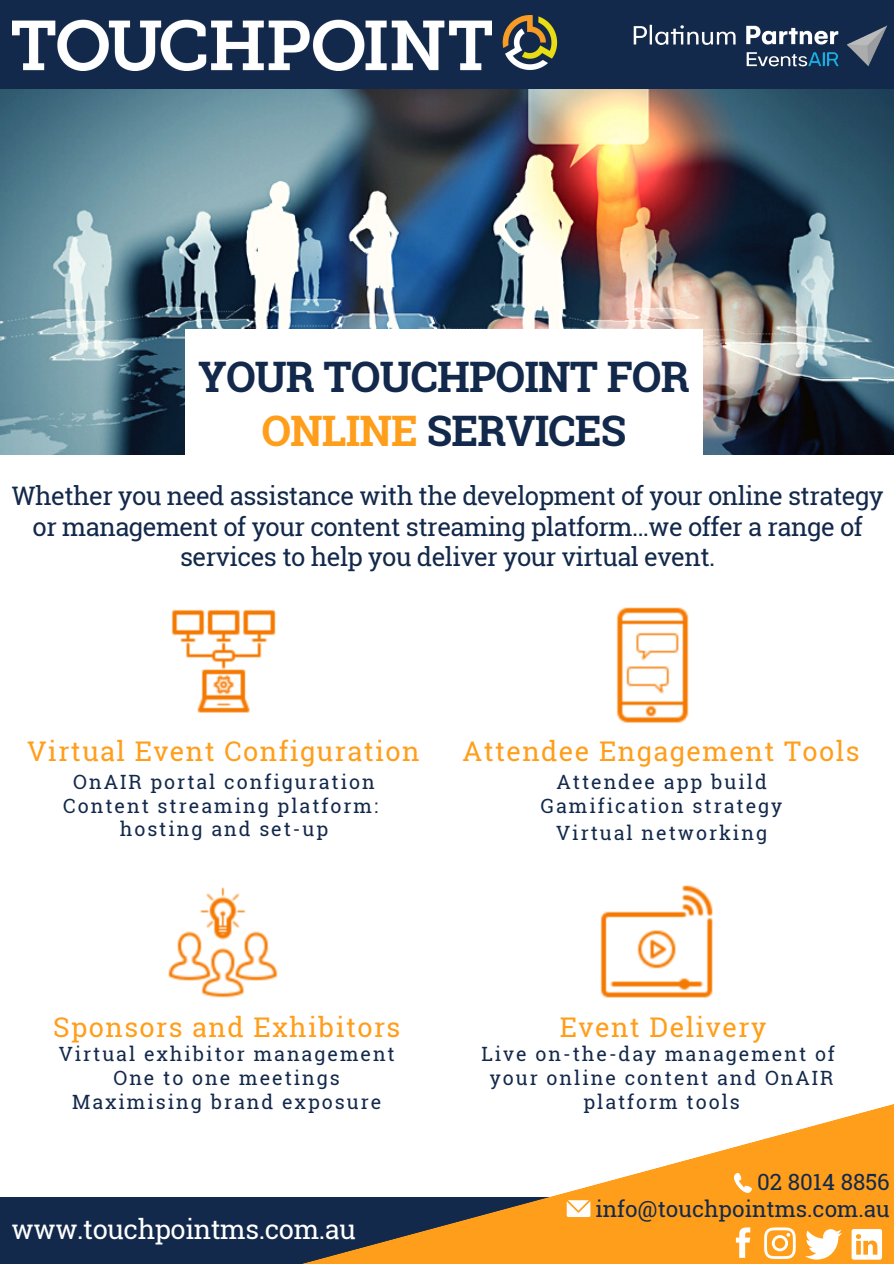
<style>
.page{position:relative;width:894px;height:1264px;background:#fff}
.page>*{position:absolute;margin:0;border:0;box-sizing:border-box;transform-origin:0 0}
.t1{font:700 42px/53.6px "Roboto Slab";letter-spacing:-.02em;color:#13294b;text-align:center}
.t2{font:27.15px "Roboto Slab";letter-spacing:.055em;color:#ff9e1b}
.t3{font:27px "Roboto Slab";letter-spacing:-.015em;color:#fff}
.t4{font:25.5px/30.5px "Roboto Slab";letter-spacing:-.02em;color:#13294b;text-align:center}
.t5{font:22.35px/26.4px "Roboto Slab";color:#13294b;text-align:right}
.t6{font:19.65px/23.7px "Roboto Slab";letter-spacing:.1em;color:#13294b;text-align:center}
.s1{color:#ff9e1b}
</style>
<div class="page">
<img style="left:0;top:89px;width:893px;height:366px">
<img style="left:185px;top:329px;width:517px;height:126px">
<div style="left:0;top:1196px;width:893px;height:67px;background:#13294b"></div>
<svg style="left:297px;top:1104px;width:596px;height:159px"></svg>
<img style="left:171px;top:609px;width:105px;height:104px">
<img style="left:168px;top:887px;width:110px;height:111px">
<img style="left:616px;top:607px;width:73px;height:116px">
<img style="left:600px;top:885px;width:113px;height:113px">
<div style="left:0;top:0;width:893px;height:89px;background:#13294b"></div>
<img style="left:13px;top:19px;width:478px;height:51px">
<img style="left:502px;top:16px;width:55px;height:54px">
<img style="left:633px;top:24px;width:255px;height:43px">
<svg style="left:851px;top:1228px;width:30px;height:31px"></svg>
<svg style="left:804px;top:1229px;width:37px;height:30px"></svg>
<svg style="left:764px;top:1227px;width:31px;height:31px"></svg>
<svg style="left:735px;top:1227px;width:15px;height:30px"></svg>
<svg style="left:566px;top:1200px;width:24px;height:16px"></svg>
<svg style="left:732px;top:1172px;width:21px;height:21px"></svg>
<h1 class="t1" style="left:198px;top:349px;width:493px">YOUR TOUCHPOINT FOR<br><span class="s1">ONLINE</span> SERVICES</h1>
<p class="t4" style="left:12px;top:480px;width:872px">Whether you need assistance with the development of your online strategy or management of your content streaming platform…we offer a range of services to help you deliver your virtual event.</p>
<h2 class="t2" style="left:27px;top:732px;width:394px">Virtual Event Configuration</h2>
<p class="t6" style="left:63px;top:769px;width:316px">OnAIR portal configuration<br>Content streaming platform: hosting and set-up</p>
<h2 class="t2" style="left:462px;top:732px;width:398px">Attendee Engagement Tools</h2>
<p class="t6" style="left:540px;top:769px;width:243px">Attendee app build<br>Gamification strategy</p>
<p class="t6" style="left:556px;top:820px;width:212px">Virtual networking</p>
<h2 class="t2" style="left:53px;top:1008px;width:349px">Sponsors and Exhibitors</h2>
<p class="t6" style="left:59px;top:1041px;width:337px">Virtual exhibitor management<br>One to one meetings<br>Maximising brand exposure</p>
<h3 class="t3" style="left:11px;top:1210px;width:345px">www.touchpointms.com.au</h3>
<h2 class="t2" style="left:559px;top:1008px;width:208px">Event Delivery</h2>
<p class="t6" style="left:481px;top:1041px;width:355px">Live on-the-day management of your online content and OnAIR platform tools</p>
<p class="t5" style="left:595px;top:1168px;width:295px">02 8014 8856 info@touchpointms.com.au</p>
</div>
